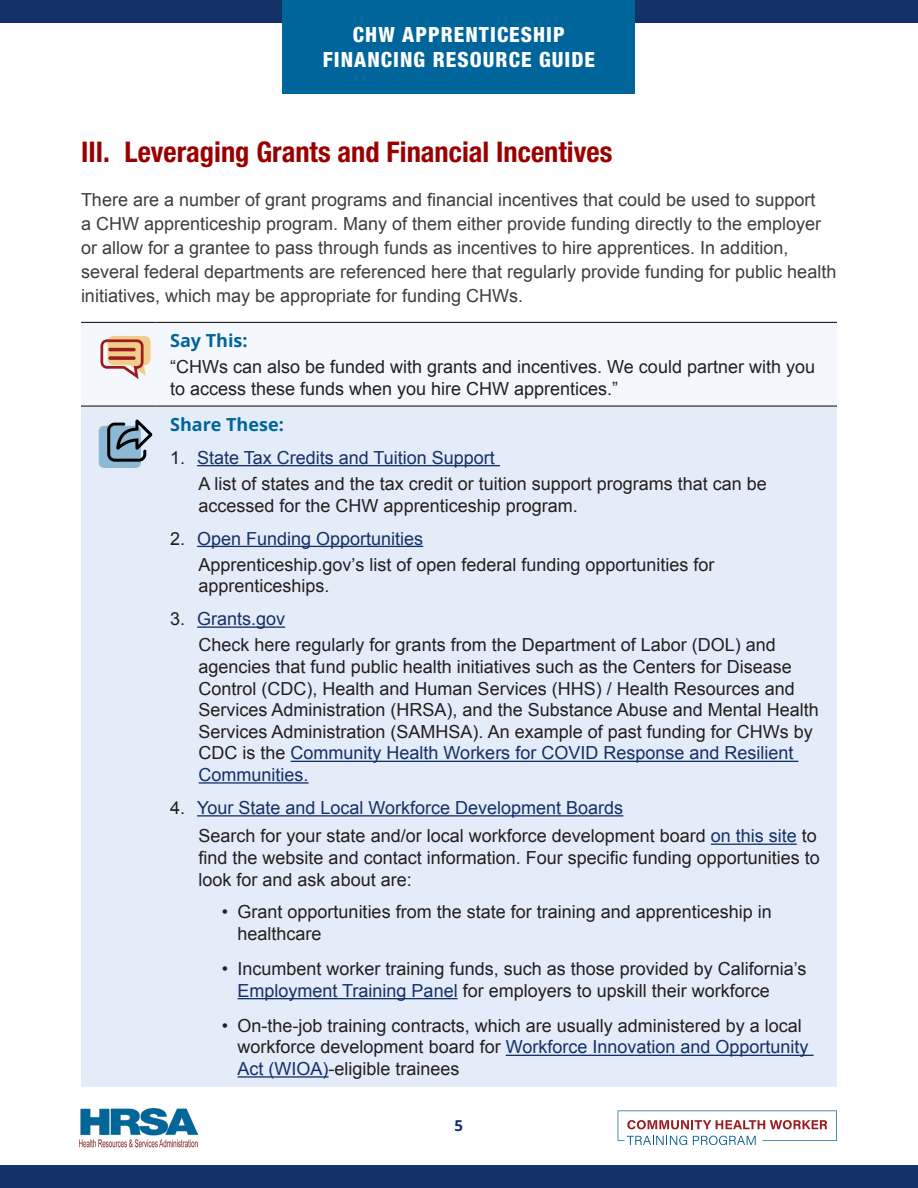
<style>
.page{position:relative;width:918px;height:1188px;background:#fff}
.page>*{position:absolute;margin:0;border:0;box-sizing:border-box;transform-origin:0 0}
.t1{font:700 condensed 28.5px "Phvxrf Helvetica Neue LT Std";color:#9b0000}
.t2{font:800 condensed 21px/25.5px "Qtlndh Helvetica Neue LT Std";letter-spacing:.05em;color:#fff;text-align:center}
.t3{font:18px/21.6px "Gbqwfx Arial";color:#231f20}
.t4{font:18px/21.6px "Tjqslw Arial";color:#231f20}
.t5{font:18px/24px "Tjqslw Arial";color:#3e3e3f}
.t6{font:700 18px "Mykgpf Open Sans";color:#00659b}
.t7{font:700 15px "Mykgpf Open Sans";color:#143168}
.s1{font-family:"Gbqwfx Arial"}
.s2{font-family:"Gbqwfx Arial";color:#143168}
.s3{color:#143168}
.s4{font-family:"Tjqslw Arial"}
.s5{font-family:"Tjqslw Arial";color:#143168}
</style>
<div class="page">
<svg style="left:618px;top:1111px;width:219px;height:34px"></svg>
<img style="left:80px;top:1108px;width:117px;height:39px">
<div style="left:0;top:0;width:918px;height:22px;background:#143168"></div>
<div style="left:0;top:1166px;width:918px;height:22px;background:#143168"></div>
<div style="left:283px;top:0;width:352px;height:94px;background:#00659b"></div>
<div style="left:81px;top:323px;width:756px;height:83px;background:#f4f8fc"></div>
<div style="left:81px;top:407px;width:756px;height:680px;background:#e3ecf8"></div>
<hr style="left:81px;top:406px;width:76px;height:1px;background:#231f20">
<hr style="left:157px;top:406px;width:680px;height:1px;background:#231f20">
<hr style="left:81px;top:322px;width:76px;height:1px;background:#231f20">
<hr style="left:157px;top:322px;width:680px;height:1px;background:#231f20">
<svg style="left:100px;top:336px;width:51px;height:43px"></svg>
<div style="left:99px;top:426px;width:42px;height:42px;background:#8db9d4;border-radius:5px"></div>
<svg style="left:107px;top:420px;width:46px;height:42px"></svg>
<hr style="left:197px;top:465px;width:303px;height:1px;background:#143168">
<hr style="left:197px;top:546px;width:226px;height:1px;background:#143168">
<hr style="left:197px;top:626px;width:88px;height:2px;background:#143168">
<hr style="left:291px;top:761px;width:507px;height:1px;background:#143168">
<hr style="left:199px;top:782px;width:110px;height:2px;background:#143168">
<hr style="left:197px;top:815px;width:426px;height:2px;background:#143168">
<hr style="left:711px;top:844px;width:86px;height:1px;background:#143168">
<hr style="left:238px;top:998px;width:220px;height:1px;background:#143168">
<hr style="left:506px;top:1055px;width:308px;height:1px;background:#143168">
<hr style="left:238px;top:1076px;width:91px;height:2px;background:#143168">
<p class="t2" style="left:323px;top:21px;width:274px">CHW APPRENTICESHIP<br>FINANCING RESOURCE GUIDE</p>
<h2 class="t1" style="left:81px;top:135px;width:533px">III. Leveraging Grants and Financial Incentives</h2>
<p class="t5" style="left:81px;top:188px;width:757px"><span class="s1">There are a number of grant programs and financial incentives that could be used to support<br>a CHW apprenticeship program. Many of them either provide funding directly to the employer </span>or allow for a grantee to pass through funds as incentives to hire apprentices. In addition, several federal departments are referenced here that regularly provide funding for public health initiatives, which may be appropriate for funding CHWs.</p>
<p class="t6" style="left:170px;top:328px;width:79px">Say This:</p>
<p class="t4" style="left:170px;top:356px;width:646px">“CHWs can also be funded with grants and incentives. We could partner with you <span class="s1">to access these funds when you hire CHW apprentices.”</span></p>
<p class="t6" style="left:170px;top:412px;width:115px">Share These:</p>
<p class="t4" style="left:199px;top:445px;width:570px;line-height:26.2px;text-indent:-28px">1. <span class="s2">State Tax Credits and Tuition Support<br></span>A list of states and the tax credit or tuition support programs that can be</p>
<p class="t4" style="left:199px;top:495px;width:381px">accessed for the CHW apprenticeship program.</p>
<p class="t4" style="left:199px;top:525px;width:517px;line-height:26.2px;text-indent:-28px">2. <span class="s2">Open Funding Opportunities<br></span>Apprenticeship.gov’s list of open federal funding opportunities for</p>
<p class="t4" style="left:199px;top:575px;width:133px">apprenticeships.</p>
<p class="t3" style="left:199px;top:606px;width:579px;line-height:26.2px;text-indent:-28px">3. <span class="s3">Grants.gov<br></span>Check here regularly for grants from the Department of Labor (DOL) and</p>
<p class="t3" style="left:199px;top:656px;width:622px"><span class="s4">agencies that fund public health initiatives such as the Centers for Disease </span>Control (CDC), Health and Human Services (HHS) / Health Resources and Services Administration (HRSA), and the Substance Abuse and Mental Health Services Administration (SAMHSA). An example of past funding for CHWs by <span class="s4">CDC is the</span> <span class="s3">Community Health Workers for COVID Response and Resilient </span><span class="s5">Communities.</span></p>
<p class="t4" style="left:199px;top:794px;width:620px;line-height:28.3px;text-indent:-28px">4. <span class="s2">Your State and Local Workforce Development Boards<br></span>Search for your state and/or local workforce development board <span class="s3">on this site</span> to</p>
<p class="t3" style="left:199px;top:847px;width:623px">find the website and contact information. Four specific funding opportunities to <span class="s4">look for and ask about are:</span></p>
<p class="t3" style="left:238px;top:902px;width:536px;text-indent:-16px"><span class="s4">•</span> Grant opportunities from the state for training and apprenticeship in <span class="s4">healthcare</span></p>
<p class="t4" style="left:238px;top:958px;width:570px;text-indent:-16px">• Incumbent worker training funds, such as those provided by California’s<br><span class="s2">Employment Training Panel</span> for employers to upskill their workforce</p>
<p class="t3" style="left:238px;top:1015px;width:572px;text-indent:-16px"><span class="s4">•</span> On-the-job training contracts, which are usually administered by a local <span class="s4">workforce development board for</span> <span class="s3">Workforce Innovation and Opportunity<br>Act (WIOA)</span>-eligible trainees</p>
<p class="t7" style="left:455px;top:1115px;width:10px">5</p>
</div>
